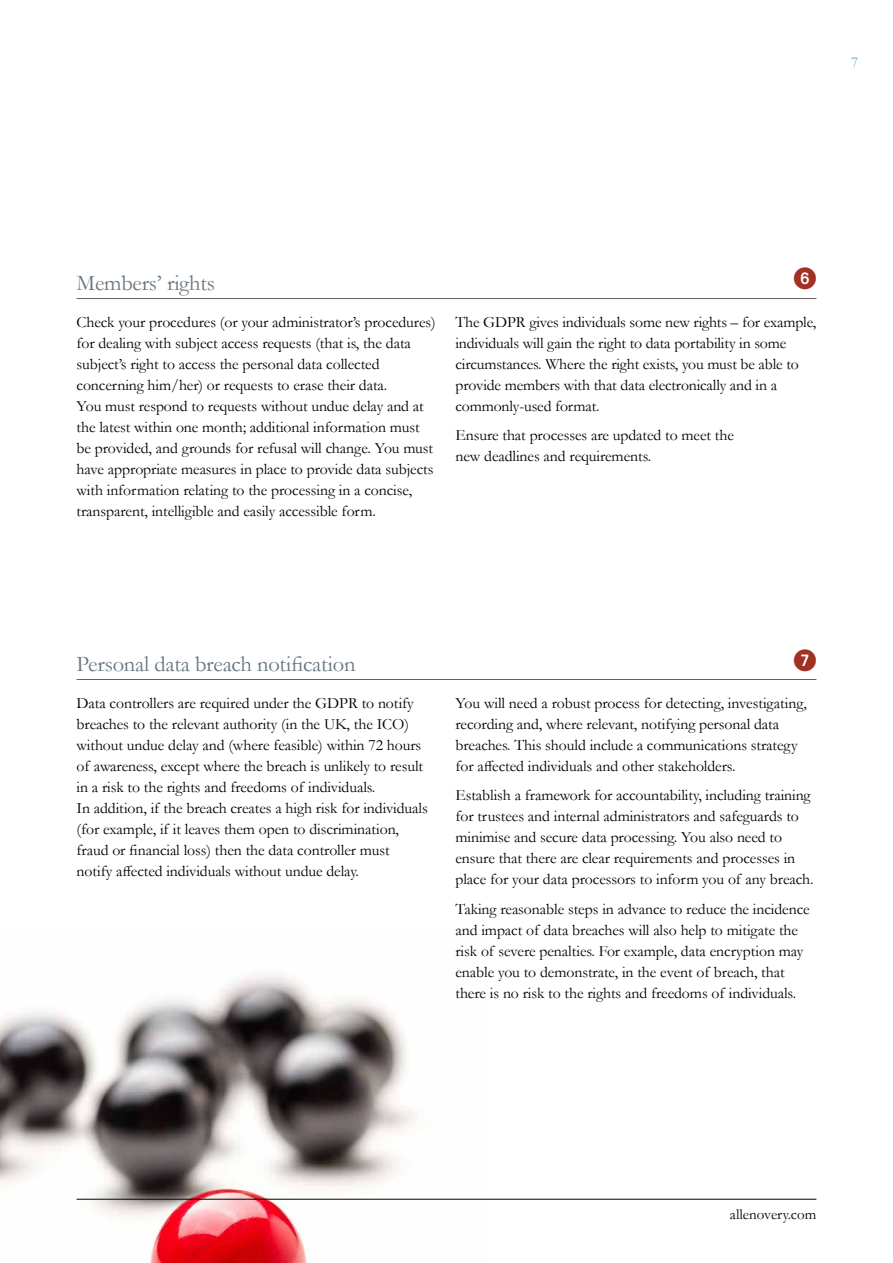
<style>
.page{position:relative;width:893px;height:1263px;background:#fff}
.page>*{position:absolute;margin:0;border:0;box-sizing:border-box;transform-origin:0 0}
.t1{font:22.5px "Garamond AO";letter-spacing:-.01em;color:#68757e}
.t2{font:22.5px "European Pi One";color:#a03123}
.t3{font:15.75px/21px "Garamond AO";letter-spacing:-.005em;color:#000}
.t4{font:15px "Garamond AO";color:#000}
.t5{font:15px "Garamond AO";color:#69a2c2}
</style>
<div class="page">
<img style="left:0;top:975px;width:487px;height:288px">
<hr style="left:77px;top:1199px;width:739px;height:1px;background:#000">
<hr style="left:77px;top:298px;width:739px;height:1px;background:#646363">
<hr style="left:77px;top:679px;width:739px;height:1px;background:#646363">
<p class="t5" style="left:851px;top:52px;width:9px">7</p>
<h1 class="t1" style="left:77px;top:267px;width:140px">Members’ rights</h1>
<h1 class="t2" style="left:794px;top:266px;width:24px">6</h1>
<p class="t3" style="left:77px;top:311px;width:361px">Check your procedures (or your administrator’s procedures) for dealing with subject access requests (that is, the data subject’s right to access the personal data collected concerning him/her) or requests to erase their data.<br>You must respond to requests without undue delay and at the latest within one month; additional information must be provided, and grounds for refusal will change. You must have appropriate measures in place to provide data subjects with information relating to the processing in a concise, transparent, intelligible and easily accessible form.</p>
<p class="t3" style="left:455px;top:311px;width:362px">The GDPR gives individuals some new rights – for example, individuals will gain the right to data portability in some circumstances. Where the right exists, you must be able to provide members with that data electronically and in a commonly-used format.</p>
<p class="t3" style="left:455px;top:425px;width:280px">Ensure that processes are updated to meet the new deadlines and requirements.</p>
<h1 class="t1" style="left:77px;top:648px;width:280px">Personal data breach notification</h1>
<h1 class="t2" style="left:794px;top:648px;width:24px">7</h1>
<p class="t3" style="left:77px;top:692px;width:353px">Data controllers are required under the GDPR to notify breaches to the relevant authority (in the UK, the ICO) without undue delay and (where feasible) within 72 hours of awareness, except where the breach is unlikely to result in a risk to the rights and freedoms of individuals.<br>In addition, if the breach creates a high risk for individuals (for example, if it leaves them open to discrimination, fraud or financial loss) then the data controller must notify affected individuals without undue delay.</p>
<p class="t3" style="left:455px;top:692px;width:353px">You will need a robust process for detecting, investigating, recording and, where relevant, notifying personal data breaches. This should include a communications strategy for affected individuals and other stakeholders.</p>
<p class="t3" style="left:455px;top:784px;width:360px">Establish a framework for accountability, including training for trustees and internal administrators and safeguards to minimise and secure data processing. You also need to ensure that there are clear requirements and processes in place for your data processors to inform you of any breach.</p>
<p class="t3" style="left:455px;top:898px;width:356px">Taking reasonable steps in advance to reduce the incidence and impact of data breaches will also help to mitigate the risk of severe penalties. For example, data encryption may enable you to demonstrate, in the event of breach, that there is no risk to the rights and freedoms of individuals.</p>
<p class="t4" style="left:730px;top:1204px;width:88px">allenovery.com</p>
</div>
